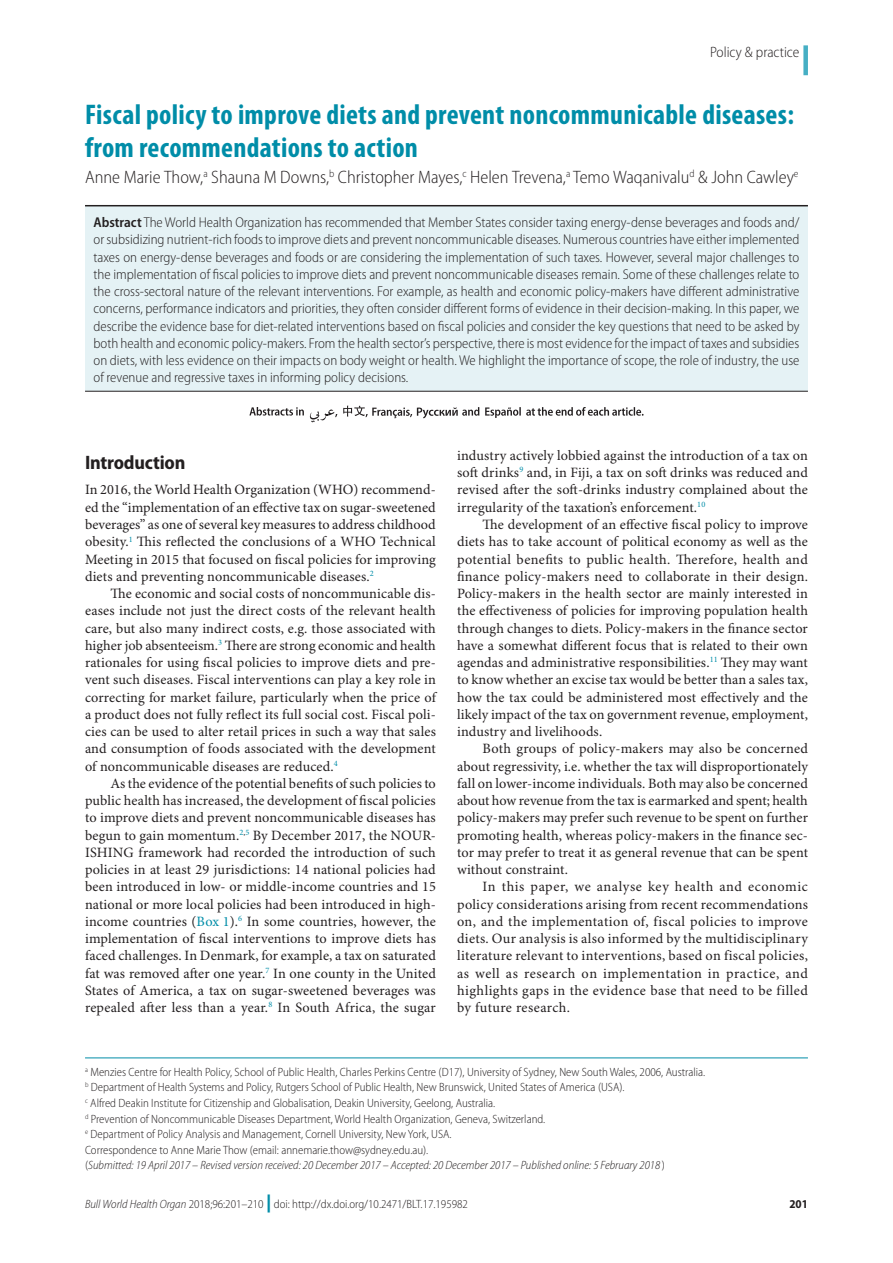
<style>
.page{position:relative;width:893px;height:1263px;background:#fff}
.page>*{position:absolute;margin:0;border:0;box-sizing:border-box;transform-origin:0 0}
.t1{font:700 condensed 28.5px/33.8px "Myriad Pro";letter-spacing:.01em;color:#008da8}
.t2{font:700 semi-condensed 19.5px "Myriad Pro";letter-spacing:-.01em;color:#231f20}
.t3{font:300 semi-condensed 18px "Myriad Pro";color:#231f20}
.t4{font:300 semi-condensed 15px "Myriad Pro";color:#231f20}
.t5{font:14.25px/17.2px "Minion Pro";letter-spacing:.01em;color:#231f20;text-align:justify}
.t6{font:300 semi-condensed 14.25px/17.2px "Myriad Pro";color:#231f20;text-align:justify}
.t7{font:300 semi-condensed 12px/15.6px "Myriad Pro";color:#231f20}
.t8{font:700 semi-condensed 12px "Myriad Pro";color:#231f20}
.s1{font-weight:600}
.s2{color:#008da8}
.s3{font-style:italic}
.s4{font-weight:900;font-stretch:normal;font-size:18px;color:#008da8}
</style>
<div class="page">
<div style="left:803px;top:45px;width:5px;height:30px;background:#46afc4"></div>
<div style="left:85px;top:205px;width:723px;height:186px;background:#e5f2f5"></div>
<hr style="left:85px;top:1057px;width:723px;height:1px;background:#008da8">
<hr style="left:85px;top:205px;width:723px;height:1px;background:#231f20">
<hr style="left:85px;top:391px;width:723px;height:1px;background:#231f20">
<svg style="left:310px;top:406px;width:334px;height:16px"></svg>
<svg style="left:249px;top:407px;width:55px;height:9px"></svg>
<p class="t4" style="left:710px;top:44px;width:91px">Policy &amp; practice</p>
<h1 class="t1" style="left:85px;top:98px;width:710px">Fiscal policy to improve diets and prevent noncommunicable diseases: from recommendations to action</h1>
<p class="t3" style="left:85px;top:167px;width:715px">Anne Marie Thow,<sup>a</sup> Shauna M Downs,<sup>b</sup> Christopher Mayes,<sup>c</sup> Helen Trevena,<sup>a</sup> Temo Waqanivalu<sup>d</sup> &amp; John Cawley<sup>e</sup></p>
<p class="t6" style="left:94px;top:214px;width:707px"><span class="s1">Abstract</span> The World Health Organization has recommended that Member States consider taxing energy-dense beverages and foods and/ or subsidizing nutrient-rich foods to improve diets and prevent noncommunicable diseases. Numerous countries have either implemented taxes on energy-dense beverages and foods or are considering the implementation of such taxes. However, several major challenges to the implementation of fiscal policies to improve diets and prevent noncommunicable diseases remain. Some of these challenges relate to the cross-sectoral nature of the relevant interventions. For example, as health and economic policy-makers have different administrative concerns, performance indicators and priorities, they often consider different forms of evidence in their decision-making. In this paper, we describe the evidence base for diet-related interventions based on fiscal policies and consider the key questions that need to be asked by both health and economic policy-makers. From the health sector’s perspective, there is most evidence for the impact of taxes and subsidies on diets, with less evidence on their impacts on body weight or health. We highlight the importance of scope, the role of industry, the use of revenue and regressive taxes in informing policy decisions.</p>
<h2 class="t2" style="left:85px;top:451px;width:102px">Introduction</h2>
<p class="t5" style="left:85px;top:482px;width:352px">In 2016, the World Health Organization (WHO) recommend&shy;ed the “implementation of an effective tax on sugar-sweetened beverages” as one of several key measures to address childhood obesity.<sup>1</sup> This reflected the conclusions of a WHO Technical Meeting in 2015 that focused on fiscal policies for improving diets and preventing noncommunicable diseases.<sup>2</sup></p>
<p class="t5" style="left:85px;top:585px;width:352px;text-indent:26px">The economic and social costs of noncommunicable dis&shy;eases include not just the direct costs of the relevant health care, but also many indirect costs, e.g. those associated with higher job absenteeism.<sup>3</sup> There are strong economic and health rationales for using fiscal policies to improve diets and pre&shy;vent such diseases. Fiscal interventions can play a key role in correcting for market failure, particularly when the price of a product does not fully reflect its full social cost. Fiscal poli&shy;cies can be used to alter retail prices in such a way that sales and consumption of foods associated with the development of noncommunicable diseases are reduced.<sup>4</sup></p>
<p class="t5" style="left:85px;top:775px;width:352px;text-indent:26px">As the evidence of the potential benefits of such policies to public health has increased, the development of fiscal policies to improve diets and prevent noncommunicable diseases has begun to gain momentum.<sup>2</sup><sup>,</sup><sup>5</sup> By December 2017, the NOUR-ISHING framework had recorded the introduction of such policies in at least 29 jurisdictions: 14 national policies had been introduced in low- or middle-income countries and 15 national or more local policies had been introduced in high&shy;income countries (<span class="s2">Box 1</span>).<sup>6</sup> In some countries, however, the implementation of fiscal interventions to improve diets has faced challenges. In Denmark, for example, a tax on saturated fat was removed after one year.<sup>7</sup> In one county in the United States of America, a tax on sugar-sweetened beverages was repealed after less than a year.<sup>8</sup> In South Africa, the sugar</p>
<p class="t5" style="left:457px;top:447px;width:352px">industry actively lobbied against the introduction of a tax on soft drinks<sup>9</sup> and, in Fiji, a tax on soft drinks was reduced and revised after the soft-drinks industry complained about the irregularity of the taxation’s enforcement.<sup>10</sup></p>
<p class="t5" style="left:457px;top:516px;width:352px;text-indent:26px">The development of an effective fiscal policy to improve diets has to take account of political economy as well as the potential benefits to public health. Therefore, health and finance policy-makers need to collaborate in their design.<br>Policy-makers in the health sector are mainly interested in the effectiveness of policies for improving population health through changes to diets. Policy-makers in the finance sector have a somewhat different focus that is related to their own agendas and administrative responsibilities.<sup>11</sup> They may want to know whether an excise tax would be better than a sales tax, how the tax could be administered most effectively and the likely impact of the tax on government revenue, employment, industry and livelihoods.</p>
<p class="t5" style="left:457px;top:741px;width:352px;text-indent:26px">Both groups of policy-makers may also be concerned about regressivity, i.e. whether the tax will disproportionately fall on lower-income individuals. Both may also be concerned about how revenue from the tax is earmarked and spent; health policy-makers may prefer such revenue to be spent on further promoting health, whereas policy-makers in the finance sec&shy;tor may prefer to treat it as general revenue that can be spent without constraint.</p>
<p class="t5" style="left:457px;top:879px;width:352px;text-indent:26px">In this paper, we analyse key health and economic policy considerations arising from recent recommendations on, and the implementation of, fiscal policies to improve diets. Our analysis is also informed by the multidisciplinary literature relevant to interventions, based on fiscal policies, as well as research on implementation in practice, and highlights gaps in the evidence base that need to be filled by future research.</p>
<p class="t7" style="left:85px;top:1064px;width:622px"><sup>a</sup> Menzies Centre for Health Policy, School of Public Health, Charles Perkins Centre (D17), University of Sydney, New South Wales, 2006, Australia. <sup>b</sup> Department of Health Systems and Policy, Rutgers School of Public Health, New Brunswick, United States of America (USA).<br><sup>c</sup> Alfred Deakin Institute for Citizenship and Globalisation, Deakin University, Geelong, Australia.<br><sup>d</sup> Prevention of Noncommunicable Diseases Department, World Health Organization, Geneva, Switzerland.<br><sup>e</sup> Department of Policy Analysis and Management, Cornell University, New York, USA.<br>Correspondence to Anne Marie Thow (email: annemarie.thow@sydney.edu.au).<br>(<span class="s3">Submitted: 19 April 2017 – Revised version received: 20 December 2017 – Accepted: 20 December 2017 – Published online: 5 February 2018</span> )</p>
<p class="t7" style="left:85px;top:1197px;width:384px"><span class="s3">Bull World Health Organ</span> 2018;96:201–210 <span class="s4">|</span> doi: http://dx.doi.org/10.2471/BLT.17.195982</p>
<p class="t8" style="left:789px;top:1197px;width:20px">201</p>
</div>
